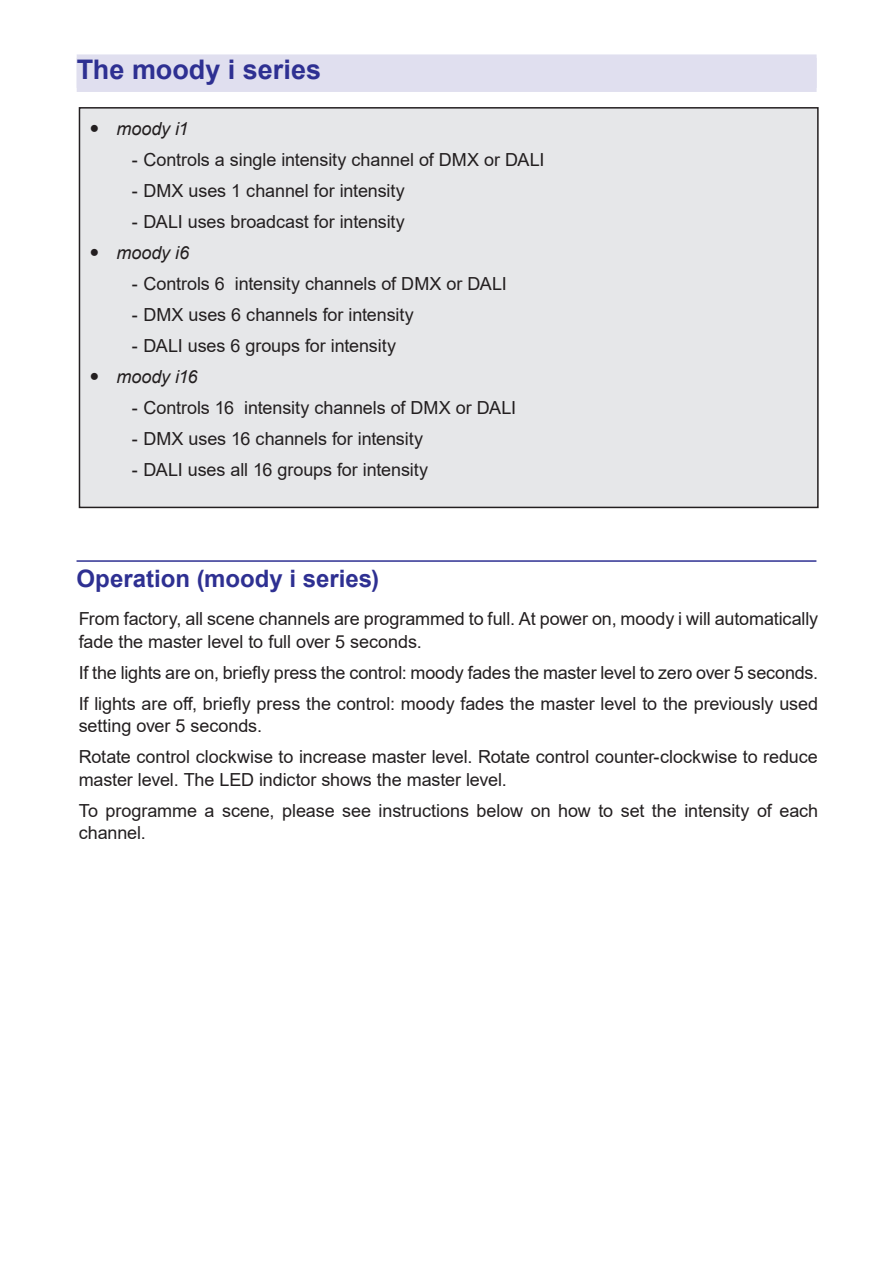
<style>
.page{position:relative;width:893px;height:1263px;background:#fff}
.page>*{position:absolute;margin:0;border:0;box-sizing:border-box;transform-origin:0 0}
.Heading_1{font:700 27px "Arial";color:#2e3092}
.Heading_2{font:700 24px "Arial";color:#2e3092}
.Main_body{font:18px/22.5px "Arial";letter-spacing:-.005em;color:#231f20}
.Hyphenated_list{font:18px "Arial";letter-spacing:-.005em;color:#231f20}
.Bullet_list{font:italic 18px "Arial";letter-spacing:-.005em;color:#231f20}
</style>
<div class="page">
<hr style="left:77px;top:560px;width:739px;height:2px;background:#2e3092">
<div style="left:77px;top:54px;width:740px;height:38px;background:#e0dfef"></div>
<div style="left:79px;top:108px;width:739px;height:399px;background:#e6e7e9"></div>
<div style="left:79px;top:107px;width:740px;height:401px;border:2px solid #231f20"></div>
<p class="Heading_1" style="left:77px;top:51px;width:246px">The moody i series</p>
<p class="Bullet_list" style="left:116px;top:117px;width:74px">moody i1</p>
<p class="Hyphenated_list" style="left:132px;top:147px;width:414px">- Controls a single intensity channel of DMX or DALI</p>
<p class="Hyphenated_list" style="left:132px;top:178px;width:274px">- DMX uses 1 channel for intensity</p>
<p class="Hyphenated_list" style="left:132px;top:209px;width:274px">- DALI uses broadcast for intensity</p>
<p class="Bullet_list" style="left:116px;top:241px;width:74px">moody i6</p>
<p class="Hyphenated_list" style="left:132px;top:271px;width:376px">- Controls 6 intensity channels of DMX or DALI</p>
<p class="Hyphenated_list" style="left:132px;top:302px;width:283px">- DMX uses 6 channels for intensity</p>
<p class="Hyphenated_list" style="left:132px;top:333px;width:266px">- DALI uses 6 groups for intensity</p>
<p class="Bullet_list" style="left:116px;top:365px;width:83px">moody i16</p>
<p class="Hyphenated_list" style="left:132px;top:395px;width:386px">- Controls 16 intensity channels of DMX or DALI</p>
<p class="Hyphenated_list" style="left:132px;top:426px;width:293px">- DMX uses 16 channels for intensity</p>
<p class="Hyphenated_list" style="left:132px;top:457px;width:298px">- DALI uses all 16 groups for intensity</p>
<p class="Heading_2" style="left:77px;top:562px;width:304px">Operation (moody i series)</p>
<p class="Main_body" style="left:79px;top:608px;width:741px">From factory, all scene channels are programmed to full. At power on, moody i will automatically fade the master level to full over 5 seconds.</p>
<p class="Main_body" style="left:79px;top:661px;width:741px">If the lights are on, briefly press the control: moody fades the master level to zero over 5 seconds.</p>
<p class="Main_body" style="left:79px;top:692px;width:741px">If lights are off, briefly press the control: moody fades the master level to the previously used setting over 5 seconds.</p>
<p class="Main_body" style="left:79px;top:746px;width:741px">Rotate control clockwise to increase master level. Rotate control counter-clockwise to reduce master level. The LED indictor shows the master level.</p>
<p class="Main_body" style="left:79px;top:799px;width:741px">To programme a scene, please see instructions below on how to set the intensity of each channel.</p>
</div>
